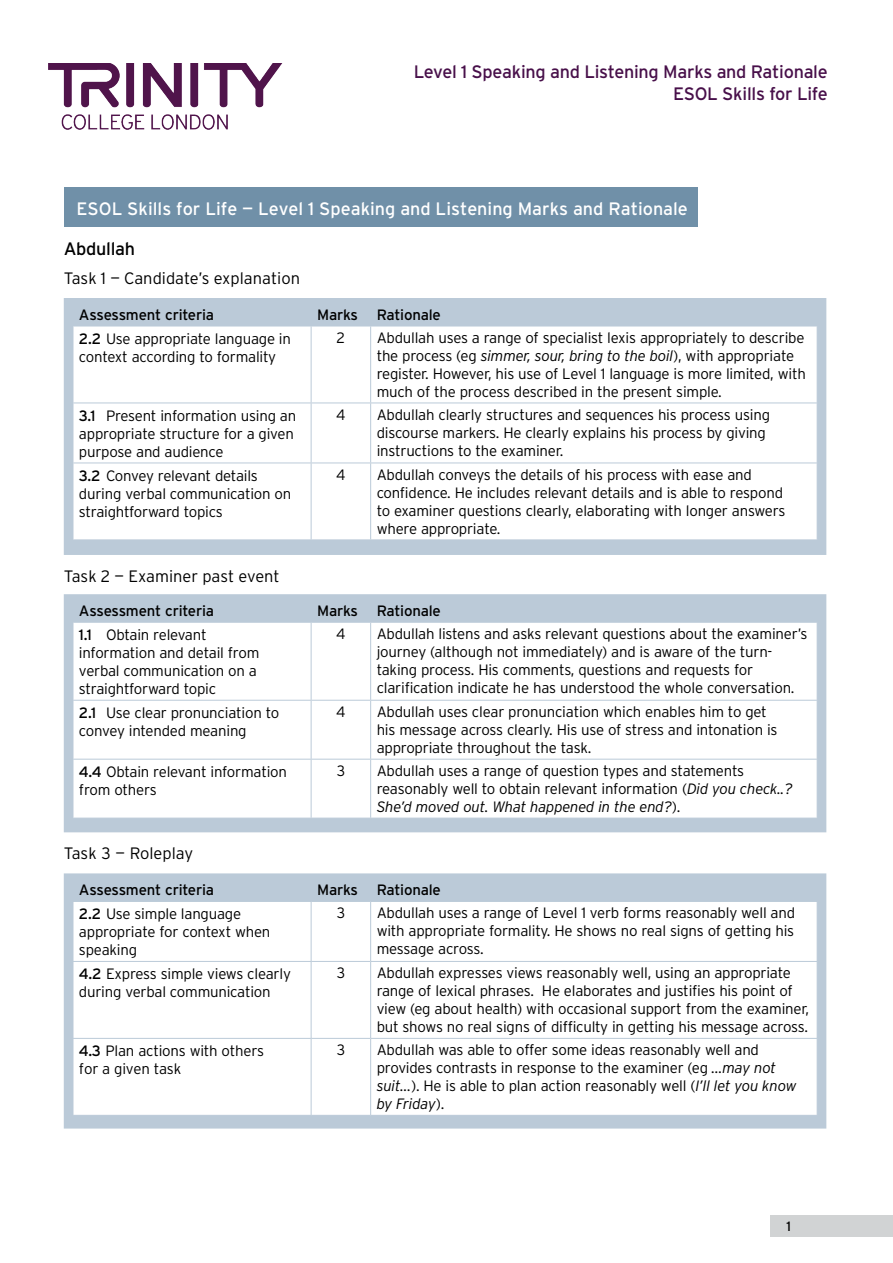
<style>
.page{position:relative;width:893px;height:1263px;background:#fff}
.page>*{position:absolute;margin:0;border:0;box-sizing:border-box;transform-origin:0 0}
.t1{font:18px "Interstate";color:#fff}
.t2{font:18px/21.6px "Interstate";letter-spacing:-.015em;color:#48104a;text-align:right}
.t3{font:18px "Interstate";letter-spacing:-.015em;color:#000}
.t4{font:300 16.5px "Interstate";color:#000}
.t5{font:300 15px/18px "Interstate";letter-spacing:-.015em;color:#000}
.t6{font:15px "Interstate";letter-spacing:-.015em;color:#000}
.t7{font:13.5px "Interstate";color:#000}
.s1{font-weight:400}
.s2{font-style:italic}
</style>
<div class="page">
<img style="left:49px;top:64px;width:233px;height:65px">
<div style="left:64px;top:187px;width:633px;height:40px;background:#7090a8"></div>
<div style="left:65px;top:299px;width:761px;height:255px;background:#bbcad8"></div>
<div style="left:74px;top:327px;width:743px;height:212px;background:#fff"></div>
<hr style="left:311px;top:326px;width:1px;height:77px;background:#bbcad8">
<hr style="left:370px;top:326px;width:1px;height:77px;background:#bbcad8">
<hr style="left:73px;top:403px;width:238px;height:1px;background:#bbcad8">
<hr style="left:311px;top:403px;width:60px;height:1px;background:#bbcad8">
<hr style="left:311px;top:403px;width:1px;height:60px;background:#bbcad8">
<hr style="left:371px;top:403px;width:446px;height:1px;background:#bbcad8">
<hr style="left:370px;top:403px;width:1px;height:60px;background:#bbcad8">
<hr style="left:73px;top:463px;width:238px;height:1px;background:#bbcad8">
<hr style="left:311px;top:463px;width:60px;height:1px;background:#bbcad8">
<hr style="left:311px;top:463px;width:1px;height:76px;background:#bbcad8">
<hr style="left:371px;top:463px;width:446px;height:1px;background:#bbcad8">
<hr style="left:370px;top:463px;width:1px;height:76px;background:#bbcad8">
<div style="left:64px;top:298px;width:762px;height:257px;border:2px solid #bbcad8"></div>
<div style="left:65px;top:595px;width:761px;height:237px;background:#bbcad8"></div>
<div style="left:74px;top:623px;width:743px;height:195px;background:#fff"></div>
<hr style="left:311px;top:623px;width:1px;height:77px;background:#bbcad8">
<hr style="left:370px;top:623px;width:1px;height:77px;background:#bbcad8">
<hr style="left:73px;top:700px;width:238px;height:1px;background:#bbcad8">
<hr style="left:311px;top:700px;width:60px;height:1px;background:#bbcad8">
<hr style="left:311px;top:701px;width:1px;height:58px;background:#bbcad8">
<hr style="left:371px;top:700px;width:446px;height:1px;background:#bbcad8">
<hr style="left:370px;top:701px;width:1px;height:58px;background:#bbcad8">
<hr style="left:73px;top:759px;width:238px;height:1px;background:#bbcad8">
<hr style="left:311px;top:759px;width:60px;height:1px;background:#bbcad8">
<hr style="left:311px;top:759px;width:1px;height:59px;background:#bbcad8">
<hr style="left:371px;top:759px;width:446px;height:1px;background:#bbcad8">
<hr style="left:370px;top:759px;width:1px;height:59px;background:#bbcad8">
<div style="left:64px;top:594px;width:762px;height:238px;border:2px solid #bbcad8"></div>
<div style="left:65px;top:874px;width:761px;height:254px;background:#bbcad8"></div>
<div style="left:74px;top:902px;width:743px;height:213px;background:#fff"></div>
<hr style="left:311px;top:902px;width:1px;height:59px;background:#bbcad8">
<hr style="left:370px;top:902px;width:1px;height:59px;background:#bbcad8">
<hr style="left:73px;top:961px;width:238px;height:1px;background:#bbcad8">
<hr style="left:311px;top:961px;width:60px;height:1px;background:#bbcad8">
<hr style="left:311px;top:962px;width:1px;height:76px;background:#bbcad8">
<hr style="left:371px;top:961px;width:446px;height:1px;background:#bbcad8">
<hr style="left:370px;top:962px;width:1px;height:76px;background:#bbcad8">
<hr style="left:73px;top:1038px;width:238px;height:1px;background:#bbcad8">
<hr style="left:311px;top:1038px;width:60px;height:1px;background:#bbcad8">
<hr style="left:311px;top:1039px;width:1px;height:76px;background:#bbcad8">
<hr style="left:371px;top:1038px;width:446px;height:1px;background:#bbcad8">
<hr style="left:370px;top:1039px;width:1px;height:76px;background:#bbcad8">
<div style="left:64px;top:873px;width:762px;height:255px;border:2px solid #bbcad8"></div>
<div style="left:771px;top:1215px;width:122px;height:21px;background:#d1d3d4"></div>
<p class="t2" style="left:414px;top:61px;width:416px">Level 1 Speaking and Listening Marks and Rationale<br>ESOL Skills for Life</p>
<p class="t1" style="left:77px;top:198px;width:613px">ESOL Skills for Life — Level 1 Speaking and Listening Marks and Rationale</p>
<p class="t3" style="left:64px;top:239px;width:73px">Abdullah</p>
<p class="t4" style="left:64px;top:269px;width:238px">Task 1 — Candidate’s explanation</p>
<p class="t6" style="left:79px;top:306px;width:137px">Assessment criteria</p>
<p class="t6" style="left:317px;top:306px;width:125px">Marks Rationale</p>
<p class="t5" style="left:79px;top:330px;width:214px"><span class="s1">2.2</span> Use appropriate language in context according to formality</p>
<p class="t5" style="left:337px;top:328px;width:10px">2</p>
<p class="t5" style="left:377px;top:328px;width:431px">Abdullah uses a range of specialist lexis appropriately to describe the process (eg <span class="s2">simmer, sour, bring to the boil</span>), with appropriate register. However, his use of Level 1 language is more limited, with much of the process described in the present simple.</p>
<p class="t5" style="left:79px;top:406px;width:219px"><span class="s1">3.1</span> Present information using an appropriate structure for a given purpose and audience</p>
<p class="t5" style="left:336px;top:405px;width:11px">4</p>
<p class="t5" style="left:377px;top:405px;width:395px">Abdullah clearly structures and sequences his process using discourse markers. He clearly explains his process by giving instructions to the examiner.</p>
<p class="t5" style="left:79px;top:466px;width:214px"><span class="s1">3.2</span> Convey relevant details during verbal communication on straightforward topics</p>
<p class="t5" style="left:336px;top:465px;width:11px">4</p>
<p class="t5" style="left:377px;top:465px;width:410px">Abdullah conveys the details of his process with ease and confidence. He includes relevant details and is able to respond to examiner questions clearly, elaborating with longer answers where appropriate.</p>
<p class="t4" style="left:64px;top:567px;width:217px">Task 2 — Examiner past event</p>
<p class="t6" style="left:79px;top:602px;width:137px">Assessment criteria</p>
<p class="t6" style="left:317px;top:602px;width:125px">Marks Rationale</p>
<p class="t5" style="left:79px;top:626px;width:182px"><span class="s1">1.1</span> Obtain relevant information and detail from verbal communication on a straightforward topic</p>
<p class="t5" style="left:336px;top:625px;width:11px">4</p>
<p class="t5" style="left:377px;top:625px;width:432px">Abdullah listens and asks relevant questions about the examiner’s journey (although not immediately) and is aware of the turn&shy;taking process. His comments, questions and requests for clarification indicate he has understood the whole conversation.</p>
<p class="t5" style="left:79px;top:704px;width:202px"><span class="s1">2.1</span> Use clear pronunciation to convey intended meaning</p>
<p class="t5" style="left:336px;top:703px;width:11px">4</p>
<p class="t5" style="left:377px;top:703px;width:402px">Abdullah uses clear pronunciation which enables him to get his message across clearly. His use of stress and intonation is appropriate throughout the task.</p>
<p class="t5" style="left:79px;top:763px;width:210px"><span class="s1">4.4</span> Obtain relevant information from others</p>
<p class="t5" style="left:337px;top:762px;width:10px">3</p>
<p class="t5" style="left:377px;top:762px;width:417px">Abdullah uses a range of question types and statements reasonably well to obtain relevant information (<span class="s2">Did you check..?<br>She’d moved out. What happened in the end?</span>).</p>
<p class="t4" style="left:64px;top:844px;width:131px">Task 3 — Roleplay</p>
<p class="t6" style="left:79px;top:882px;width:137px">Assessment criteria</p>
<p class="t6" style="left:317px;top:882px;width:125px">Marks Rationale</p>
<p class="t5" style="left:79px;top:905px;width:193px"><span class="s1">2.2</span> Use simple language appropriate for context when speaking</p>
<p class="t5" style="left:337px;top:904px;width:10px">3</p>
<p class="t5" style="left:377px;top:904px;width:420px;text-align:justify">Abdullah uses a range of Level 1 verb forms reasonably well and with appropriate formality. He shows no real signs of getting his message across.</p>
<p class="t5" style="left:79px;top:965px;width:214px"><span class="s1">4.2</span> Express simple views clearly during verbal communication</p>
<p class="t5" style="left:337px;top:964px;width:10px">3</p>
<p class="t5" style="left:377px;top:964px;width:434px">Abdullah expresses views reasonably well, using an appropriate range of lexical phrases. He elaborates and justifies his point of view (eg about health) with occasional support from the examiner, but shows no real signs of difficulty in getting his message across.</p>
<p class="t5" style="left:79px;top:1042px;width:187px"><span class="s1">4.3</span> Plan actions with others for a given task</p>
<p class="t5" style="left:337px;top:1041px;width:10px">3</p>
<p class="t5" style="left:377px;top:1041px;width:421px">Abdullah was able to offer some ideas reasonably well and provides contrasts in response to the examiner (eg <span class="s2">…may not suit…</span>). He is able to plan action reasonably well (<span class="s2">I’ll let you know by Friday</span>).</p>
<p class="t7" style="left:786px;top:1219px;width:6px">1</p>
</div>
